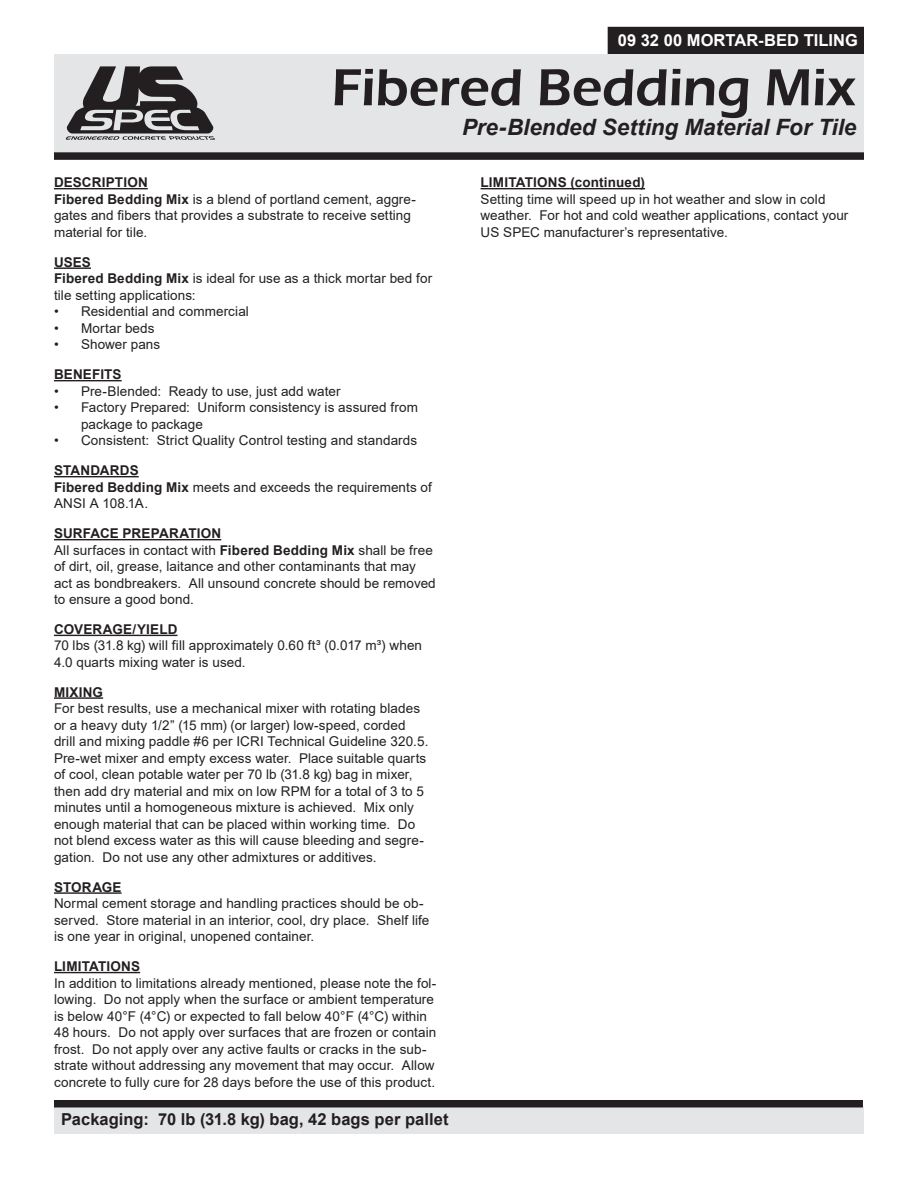
<style>
.page{position:relative;width:918px;height:1188px;background:#fff}
.page>*{position:absolute;margin:0;border:0;box-sizing:border-box;transform-origin:0 0}
.Product_Name{font:600 54px "Eras ITC";letter-spacing:-.005em;color:#231f20}
.Product_Descriptions{font:italic 700 22.5px "Arial";color:#231f20}
.Packaging{font:700 16.5px "Arial";color:#231f20}
.categories{font:700 16.5px "Arial";letter-spacing:.005em;color:#fff}
.Body_Text{font:13.5px/16.5px "Arial";letter-spacing:.005em;color:#231f20}
.Body_Text_Heading{font:700 13.5px "Arial";letter-spacing:.01em;color:#231f20}
.Body_Text-2{font:700 13.5px "Arial";letter-spacing:.01em;color:#231f20}
.s1{font-weight:700}
</style>
<div class="page">
<div style="left:54px;top:1108px;width:809px;height:26px;background:#e4e5e7"></div>
<div style="left:54px;top:1100px;width:809px;height:7px;background:#231f20"></div>
<div style="left:54px;top:54px;width:810px;height:98px;background:#e4e5e7"></div>
<div style="left:54px;top:152px;width:810px;height:8px;background:#231f20"></div>
<svg style="left:66px;top:66px;width:149px;height:74px"></svg>
<hr style="left:54px;top:188px;width:94px;height:1px;background:#231f20">
<hr style="left:54px;top:267px;width:37px;height:2px;background:#231f20">
<hr style="left:54px;top:380px;width:68px;height:1px;background:#231f20">
<hr style="left:54px;top:476px;width:85px;height:1px;background:#231f20">
<hr style="left:54px;top:539px;width:167px;height:1px;background:#231f20">
<hr style="left:54px;top:635px;width:124px;height:1px;background:#231f20">
<hr style="left:54px;top:697px;width:49px;height:2px;background:#231f20">
<hr style="left:54px;top:892px;width:68px;height:2px;background:#231f20">
<hr style="left:54px;top:972px;width:86px;height:1px;background:#231f20">
<hr style="left:481px;top:188px;width:164px;height:1px;background:#231f20">
<div style="left:608px;top:27px;width:256px;height:27px;background:#231f20"></div>
<p class="categories" style="left:618px;top:28px;width:242px">09 32 00 MORTAR-BED TILING</p>
<p class="Product_Name" style="left:331px;top:57px;width:527px">Fibered Bedding Mix</p>
<p class="Product_Descriptions" style="left:462px;top:112px;width:396px">Pre-Blended Setting Material For Tile</p>
<p class="Body_Text_Heading" style="left:54px;top:173px;width:95px">DESCRIPTION</p>
<p class="Body_Text" style="left:54px;top:191px;width:363px"><span class="s1">Fibered Bedding Mix</span> is a blend of portland cement, aggre&shy;gates and fibers that provides a substrate to receive setting material for tile.</p>
<p class="Body_Text_Heading" style="left:54px;top:253px;width:38px">USES</p>
<p class="Body_Text" style="left:54px;top:270px;width:380px"><span class="s1">Fibered Bedding Mix</span> is ideal for use as a thick mortar bed for tile setting applications:</p>
<p class="Body_Text" style="left:54px;top:303px;width:196px">• Residential and commercial</p>
<p class="Body_Text" style="left:54px;top:320px;width:102px">• Mortar beds</p>
<p class="Body_Text" style="left:54px;top:336px;width:108px">• Shower pans</p>
<p class="Body_Text_Heading" style="left:54px;top:365px;width:69px">BENEFITS</p>
<p class="Body_Text" style="left:54px;top:383px;width:288px">• Pre-Blended: Ready to use, just add water</p>
<p class="Body_Text" style="left:81px;top:399px;width:338px;text-indent:-27px">• Factory Prepared: Uniform consistency is assured from package to package</p>
<p class="Body_Text" style="left:54px;top:432px;width:365px">• Consistent: Strict Quality Control testing and standards</p>
<p class="Body_Text_Heading" style="left:54px;top:461px;width:86px">STANDARDS</p>
<p class="Body_Text" style="left:54px;top:479px;width:379px"><span class="s1">Fibered Bedding Mix</span> meets and exceeds the requirements of<br>ANSI A 108.1A.</p>
<p class="Body_Text_Heading" style="left:54px;top:524px;width:169px">SURFACE PREPARATION</p>
<p class="Body_Text" style="left:54px;top:542px;width:383px">All surfaces in contact with <span class="s1">Fibered Bedding Mix</span> shall be free of dirt, oil, grease, laitance and other contaminants that may act as bondbreakers. All unsound concrete should be removed to ensure a good bond.</p>
<p class="Body_Text-2" style="left:54px;top:620px;width:125px">COVERAGE/YIELD</p>
<p class="Body_Text" style="left:54px;top:637px;width:370px">70 lbs (31.8 kg) will fill approximately 0.60 ft³ (0.017 m³) when<br>4.0 quarts mixing water is used.</p>
<p class="Body_Text_Heading" style="left:54px;top:682px;width:51px">MIXING</p>
<p class="Body_Text" style="left:54px;top:700px;width:376px">For best results, use a mechanical mixer with rotating blades or a heavy duty 1/2” (15 mm) (or larger) low-speed, corded drill and mixing paddle #6 per ICRI Technical Guideline 320.5.<br>Pre-wet mixer and empty excess water. Place suitable quarts of cool, clean potable water per 70 lb (31.8 kg) bag in mixer, then add dry material and mix on low RPM for a total of 3 to 5 minutes until a homogeneous mixture is achieved. Mix only enough material that can be placed within working time. Do not blend excess water as this will cause bleeding and segre&shy;gation. Do not use any other admixtures or additives.</p>
<p class="Body_Text_Heading" style="left:54px;top:877px;width:69px">STORAGE</p>
<p class="Body_Text" style="left:54px;top:895px;width:377px">Normal cement storage and handling practices should be ob&shy;served. Store material in an interior, cool, dry place. Shelf life is one year in original, unopened container.</p>
<p class="Body_Text_Heading" style="left:54px;top:957px;width:88px">LIMITATIONS</p>
<p class="Body_Text" style="left:54px;top:975px;width:384px">In addition to limitations already mentioned, please note the fol&shy;lowing. Do not apply when the surface or ambient temperature is below 40°F (4°C) or expected to fall below 40°F (4°C) within 48 hours. Do not apply over surfaces that are frozen or contain frost. Do not apply over any active faults or cracks in the sub&shy;strate without addressing any movement that may occur. Allow concrete to fully cure for 28 days before the use of this product.</p>
<p class="Packaging" style="left:61px;top:1107px;width:389px">Packaging: 70 lb (31.8 kg) bag, 42 bags per pallet</p>
<p class="Body_Text-2" style="left:481px;top:173px;width:166px">LIMITATIONS (continued)</p>
<p class="Body_Text" style="left:481px;top:191px;width:369px">Setting time will speed up in hot weather and slow in cold weather. For hot and cold weather applications, contact your<br>US SPEC manufacturer’s representative.</p>
</div>
